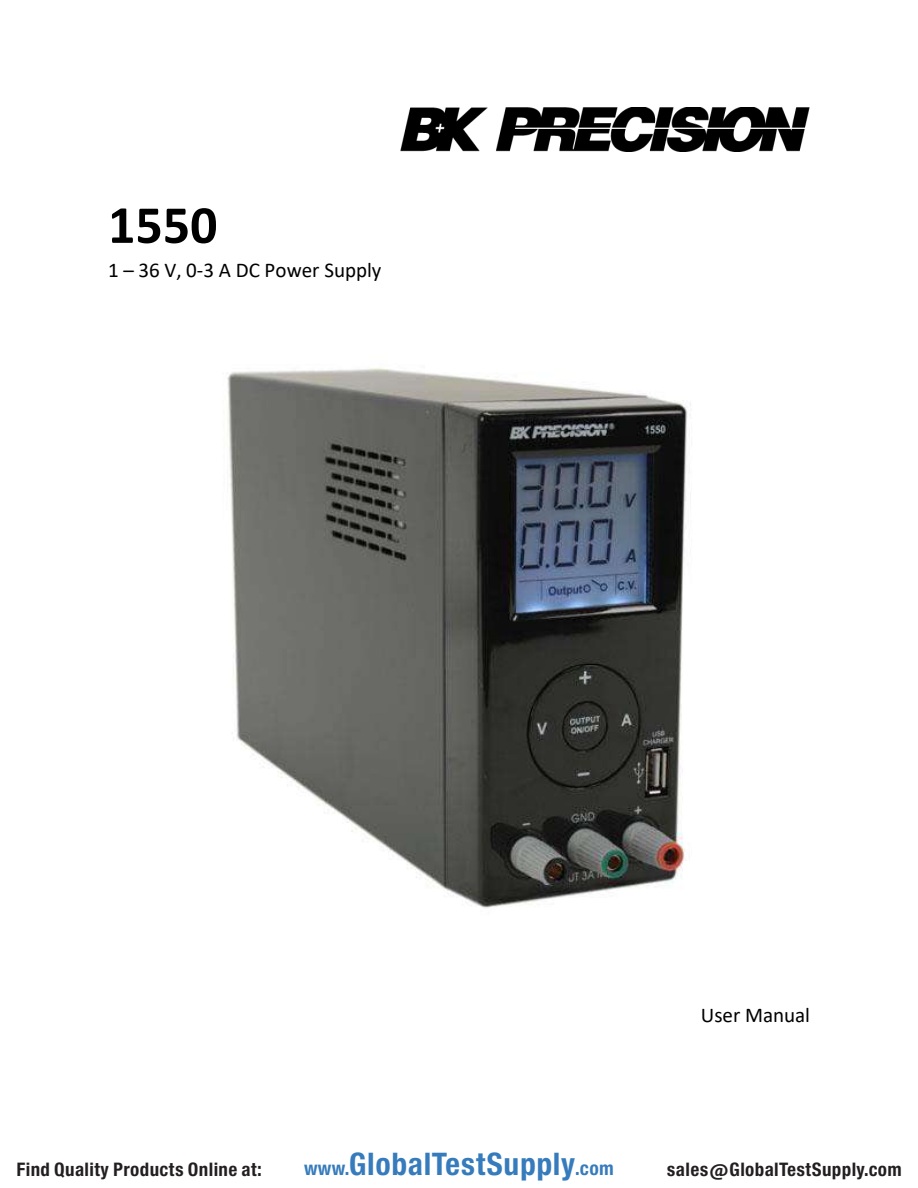
<style>
.page{position:relative;width:918px;height:1188px;background:#fff}
.page>*{position:absolute;margin:0;border:0;box-sizing:border-box;transform-origin:0 0}
.t1{font:700 54px "Calibri";color:#000}
.t2{font:29.7px "Europa Gro Nr 2 SBOP Bol Con";letter-spacing:.02em;color:#367bbc}
.t3{font:21px "Calibri";color:#000}
.t4{font:17.85px "Europa Gro Nr 2 SBOP Bol Con";letter-spacing:.02em;color:#231f20}
.s1{font-size:18.3px}
</style>
<div class="page">
<img style="left:400px;top:108px;width:409px;height:43px">
<img style="left:227px;top:368px;width:464px;height:540px">
<h1 class="t1" style="left:108px;top:202px;width:111px">1550</h1>
<p class="t3" style="left:108px;top:262px;width:275px">1 – 36 V, 0-3 A DC Power Supply</p>
<p class="t3" style="left:701px;top:1006px;width:111px">User Manual</p>
<p class="t4" style="left:16px;top:1159px;width:247px">Find Quality Products Online at:</p>
<h2 class="t2" style="left:304px;top:1147px;width:311px"><span class="s1">www.</span>GlobalTestSupply<span class="s1">.com</span></h2>
<p class="t4" style="left:667px;top:1159px;width:236px">sales@GlobalTestSupply.com</p>
</div>
